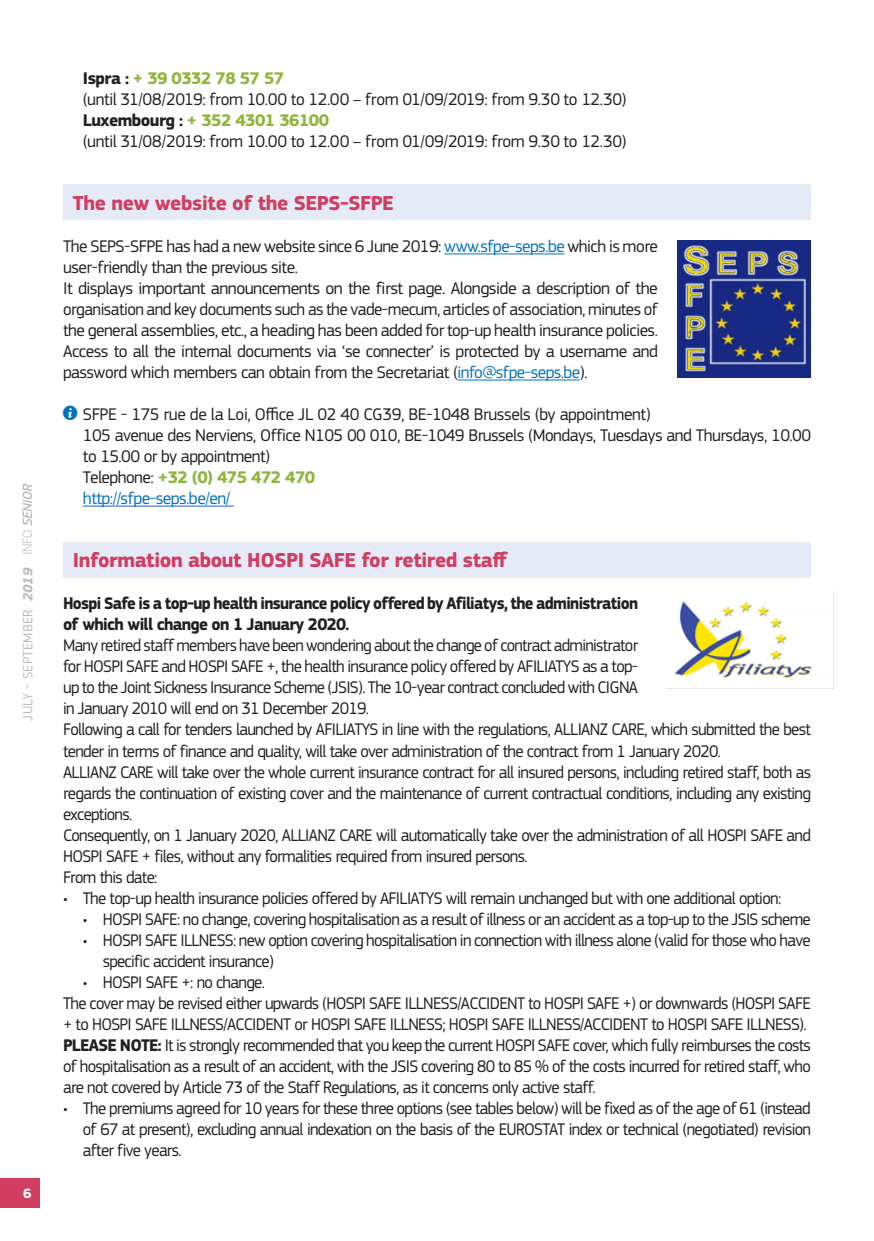
<style>
.page{position:relative;width:874px;height:1241px;background:#fff}
.page>*{position:absolute;margin:0;border:0;box-sizing:border-box;transform-origin:0 0}
.IS-M-TITRE_RED__NO_U{font:700 21px "EC Square Sans Pro";letter-spacing:-.02em;color:#d13d61}
.IS-M-Body{font:17.5px/21px "EC Square Sans Pro";letter-spacing:-.04em;color:#231f20;scale:.96 1}
.IS-M-Body-2{font:17.5px/21px "EC Square Sans Pro";letter-spacing:-.04em;color:#231f20}
.IS-M-Body-3{font:17.5px/21px "EC Square Sans Pro";letter-spacing:-.04em;color:#231f20;text-align:justify;scale:.95 1}
.IS-M-Body_INDENT{font:17.5px/21px "EC Square Sans Pro";letter-spacing:-.03em;color:#231f20}
.IS-M-Body-4{font:700 17.5px/21px "EC Square Sans Pro";letter-spacing:-.04em;color:#231f20;scale:.93 1}
.IS-M-Body_INDENT-2{font:700 17.5px "EC Square Sans Pro";letter-spacing:-.03em;color:#8eb63e}
.IS-M-INFO{font:17.5px "EC Square Sans Pro";letter-spacing:-.02em;color:#231f20}
.IS-M-Body_INDENT-3{font:17.5px "EC Square Sans Pro";letter-spacing:-.03em;color:#0073bc}
.t1{font:14px "EC Square Sans Pro";letter-spacing:.02em;color:#bcbdc0}
.t2{font:700 14px "EC Square Sans Pro";color:#fff}
.s1{font-weight:700;font-style:italic}
.s2{color:#231f20}
.s3{color:#0073bc}
.s4{font-family:"s Tmedia";color:#0073bc}
.s5{font-weight:400;color:#231f20}
.s6{font-weight:700}
</style>
<div class="page">
<div style="left:0;top:1177px;width:40px;height:30px;background:#d13d61"></div>
<svg style="left:23px;top:483px;width:9px;height:70px"></svg>
<div style="left:63px;top:184px;width:747px;height:36px;background:#e4ebf6"></div>
<hr style="left:444px;top:253px;width:120px;height:1px;background:#0073bc">
<hr style="left:457px;top:379px;width:122px;height:1px;background:#0073bc">
<hr style="left:83px;top:505px;width:151px;height:1px;background:#1d5cd6">
<div style="left:63px;top:541px;width:747px;height:36px;background:#e4ebf6"></div>
<img style="left:677px;top:240px;width:133px;height:137px">
<img style="left:666px;top:588px;width:168px;height:101px">
<p class="t1" style="left:20px;top:720px;width:154px;rotate:-90deg">JULY - SEPTEMBER <span class="s1">2019</span></p>
<p class="t2" style="left:23px;top:1184px;width:10px">6</p>
<p class="IS-M-Body_INDENT-2" style="left:83px;top:68px;width:203px"><span class="s2">Ispra :</span> + 39 0332 78 57 57</p>
<p class="IS-M-Body_INDENT" style="left:83px;top:89px;width:544px">(until 31/08/2019: from 10.00 to 12.00 – from 01/09/2019: from 9.30 to 12.30)</p>
<p class="IS-M-Body_INDENT-2" style="left:83px;top:110px;width:247px"><span class="s2">Luxembourg :</span> + 352 4301 36100</p>
<p class="IS-M-Body_INDENT" style="left:83px;top:131px;width:544px">(until 31/08/2019: from 10.00 to 12.00 – from 01/09/2019: from 9.30 to 12.30)</p>
<p class="IS-M-TITRE_RED__NO_U" style="left:73px;top:191px;width:322px">The new website of the SEPS-SFPE</p>
<p class="IS-M-Body-2" style="left:63px;top:236px;width:596px">The SEPS-SFPE has had a new website since 6 June 2019: <span class="s3">www.sfpe-seps.be</span> which is more user-friendly than the previous site.</p>
<p class="IS-M-Body-2" style="left:63px;top:278px;width:596px;text-align:justify">It displays important announcements on the first page. Alongside a description of the organisation and key documents such as the vade-mecum, articles of association, minutes of the general assemblies, etc., a heading has been added for top-up health insurance policies.</p>
<p class="IS-M-Body-2" style="left:63px;top:341px;width:596px">Access to all the internal documents via ‘se connecter’ is protected by a username and password which members can obtain from the Secretariat (<span class="s3">info@sfpe-seps.be</span>).</p>
<p class="IS-M-INFO" style="left:63px;top:404px;width:589px"><span class="s4">i</span> SFPE - 175 rue de la Loi, Office JL 02 40 CG39, BE-1048 Brussels (by appointment)</p>
<p class="IS-M-Body_INDENT" style="left:83px;top:425px;width:729px">105 avenue des Nerviens, Office N105 00 010, BE-1049 Brussels (Mondays, Tuesdays and Thursdays, 10.00 to 15.00 or by appointment)</p>
<p class="IS-M-Body_INDENT-2" style="left:83px;top:467px;width:234px"><span class="s5">Telephone:</span> +32 (0) 475 472 470</p>
<p class="IS-M-Body_INDENT-3" style="left:83px;top:488px;width:149px">http://sfpe-seps.be/en/</p>
<p class="IS-M-TITRE_RED__NO_U" style="left:73px;top:548px;width:436px">Information about HOSPI SAFE for retired staff</p>
<p class="IS-M-Body-4" style="left:63px;top:593px;width:619px">Hospi Safe is a top-up health insurance policy offered by Afiliatys, the administration of which will change on 1 January 2020.</p>
<p class="IS-M-Body-3" style="left:63px;top:635px;width:606px">Many retired staff members have been wondering about the change of contract administrator for HOSPI SAFE and HOSPI SAFE +, the health insurance policy offered by AFILIATYS as a top&shy;up to the Joint Sickness Insurance Scheme (JSIS). The 10-year contract concluded with CIGNA in January 2010 will end on 31 December 2019.</p>
<p class="IS-M-Body" style="left:63px;top:719px;width:780px">Following a call for tenders launched by AFILIATYS in line with the regulations, ALLIANZ CARE, which submitted the best tender in terms of finance and quality, will take over administration of the contract from 1 January 2020.</p>
<p class="IS-M-Body" style="left:63px;top:761px;width:780px;text-align:justify">ALLIANZ CARE will take over the whole current insurance contract for all insured persons, including retired staff, both as regards the continuation of existing cover and the maintenance of current contractual conditions, including any existing exceptions.</p>
<p class="IS-M-Body" style="left:63px;top:824px;width:780px">Consequently, on 1 January 2020, ALLIANZ CARE will automatically take over the administration of all HOSPI SAFE and<br>HOSPI SAFE + files, without any formalities required from insured persons.</p>
<p class="IS-M-Body" style="left:63px;top:866px;width:100px">From this date:</p>
<p class="IS-M-Body" style="left:63px;top:887px;width:749px">• The top-up health insurance policies offered by AFILIATYS will remain unchanged but with one additional option:</p>
<p class="IS-M-Body" style="left:83px;top:908px;width:759px">• HOSPI SAFE: no change, covering hospitalisation as a result of illness or an accident as a top-up to the JSIS scheme</p>
<p class="IS-M-Body" style="left:103px;top:929px;width:738px;text-indent:-20px">• HOSPI SAFE ILLNESS: new option covering hospitalisation in connection with illness alone (valid for those who have specific accident insurance)</p>
<p class="IS-M-Body" style="left:83px;top:971px;width:191px">• HOSPI SAFE +: no change.</p>
<p class="IS-M-Body" style="left:63px;top:992px;width:780px">The cover may be revised either upwards (HOSPI SAFE ILLNESS/ACCIDENT to HOSPI SAFE +) or downwards (HOSPI SAFE + to HOSPI SAFE ILLNESS/ACCIDENT or HOSPI SAFE ILLNESS; HOSPI SAFE ILLNESS/ACCIDENT to HOSPI SAFE ILLNESS).</p>
<p class="IS-M-Body" style="left:63px;top:1034px;width:780px;text-align:justify"><span class="s6">PLEASE NOTE:</span> It is strongly recommended that you keep the current HOSPI SAFE cover, which fully reimburses the costs of hospitalisation as a result of an accident, with the JSIS covering 80 to 85 % of the costs incurred for retired staff, who are not covered by Article 73 of the Staff Regulations, as it concerns only active staff.</p>
<p class="IS-M-Body" style="left:83px;top:1097px;width:759px;text-align:justify;text-indent:-20px">• The premiums agreed for 10 years for these three options (see tables below) will be fixed as of the age of 61 (instead of 67 at present), excluding annual indexation on the basis of the EUROSTAT index or technical (negotiated) revision after five years.</p>
</div>
